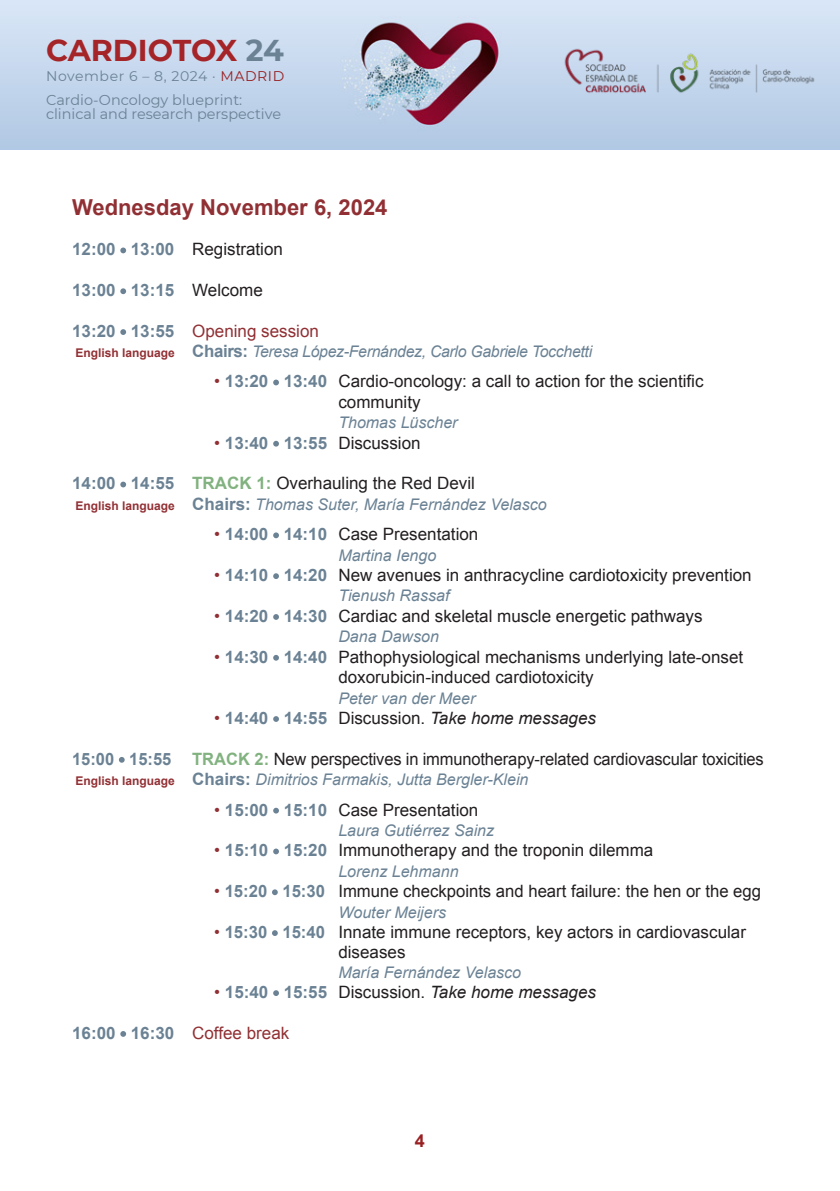
<style>
.page{position:relative;width:840px;height:1191px;background:#fff}
.page>*{position:absolute;margin:0;border:0;box-sizing:border-box;transform-origin:0 0}
.t1{font:700 30px "Montserrat";letter-spacing:-.01em;color:#a52428}
.t2{font:700 22px "Arial";color:#913034}
.t3{font:700 18px "Arial";color:#982022}
.t4{font:17px/20.4px "Arial";color:#231f20}
.t5{font:italic 17px "Arial";color:#231f20}
.t6{font:17px "Arial";color:#913034}
.t7{font:700 17px "Arial";color:#6b8294}
.t8{font:italic 16px "Arial";color:#6b8294}
.t9{font:italic 16px "Arial";letter-spacing:-.02em;color:#6b8294}
.t10{font:14.4px/14.4px "Montserrat";color:#6b8294}
.t11{font:14px "Montserrat";letter-spacing:.04em;color:#6b8294}
.s1{color:#6b8294}
.s2{color:#982022}
.s3{font-weight:700;color:#6b8294}
.s4{font-weight:400;color:#231f20}
.s5{font-weight:700;font-style:normal;font-size:12px;color:#913034}
.s6{font-weight:700;font-style:normal;font-size:17px}
.s7{color:#913034}
.s8{font-weight:400;color:#913034}
.s9{font-weight:700;color:#81b27f}
.s10{font-style:normal;color:#913034}
.s11{font-weight:700;font-style:normal;color:#6b8294}
.s12{font-style:normal}
</style>
<div class="page">
<img style="left:0;top:0;width:839px;height:149px">
<img style="left:562px;top:47px;width:254px;height:47px">
<svg style="left:120px;top:247px;width:6px;height:6px"></svg>
<svg style="left:120px;top:288px;width:6px;height:6px"></svg>
<svg style="left:120px;top:329px;width:6px;height:6px"></svg>
<svg style="left:273px;top:379px;width:6px;height:6px"></svg>
<svg style="left:273px;top:441px;width:6px;height:5px"></svg>
<svg style="left:120px;top:481px;width:6px;height:6px"></svg>
<svg style="left:273px;top:532px;width:6px;height:6px"></svg>
<svg style="left:273px;top:573px;width:6px;height:6px"></svg>
<svg style="left:273px;top:614px;width:6px;height:6px"></svg>
<svg style="left:273px;top:655px;width:6px;height:5px"></svg>
<svg style="left:273px;top:716px;width:6px;height:6px"></svg>
<svg style="left:119px;top:757px;width:6px;height:5px"></svg>
<svg style="left:273px;top:807px;width:6px;height:6px"></svg>
<svg style="left:273px;top:848px;width:6px;height:6px"></svg>
<svg style="left:272px;top:889px;width:5px;height:6px"></svg>
<svg style="left:272px;top:930px;width:5px;height:6px"></svg>
<svg style="left:273px;top:990px;width:6px;height:6px"></svg>
<svg style="left:120px;top:1031px;width:6px;height:5px"></svg>
<h1 class="t1" style="left:46px;top:29px;width:239px">CARDIOTOX <span class="s1">24</span></h1>
<p class="t11" style="left:46px;top:66px;width:239px">November 6 – 8, 2024 · <span class="s2">MADRID</span></p>
<p class="t10" style="left:46px;top:92px;width:236px">Cardio-Oncology blueprint: clinical and research perspective</p>
<p class="t2" style="left:72px;top:192px;width:317px">Wednesday November 6, 2024</p>
<p class="t4" style="left:72px;top:239px;width:212px"><span class="s3">12:00 13:00</span> Registration</p>
<p class="t7" style="left:72px;top:279px;width:192px">13:00 13:15 <span class="s4">Welcome</span></p>
<p class="t6" style="left:72px;top:320px;width:248px"><span class="s3">13:20 13:55</span> Opening session</p>
<p class="t9" style="left:75px;top:341px;width:518px"><span class="s5">English language</span> <span class="s6">Chairs:</span> Teresa López-Fernández, Carlo Gabriele Tocchetti</p>
<p class="t4" style="left:338px;top:371px;width:366px;text-indent:-124px"><span class="s7">•</span> <span class="s3">13:20 13:40</span> Cardio-oncology: a call to action for the scientific community</p>
<p class="t8" style="left:338px;top:412px;width:121px">Thomas Lüscher</p>
<p class="t7" style="left:214px;top:431px;width:208px"><span class="s8">•</span> 13:40 13:55 <span class="s4">Discussion</span></p>
<p class="t4" style="left:72px;top:473px;width:404px"><span class="s3">14:00 14:55</span> <span class="s9">TRACK 1:</span> Overhauling the Red Devil</p>
<p class="t8" style="left:75px;top:494px;width:472px"><span class="s5">English language</span> <span class="s6">Chairs:</span> Thomas Suter, María Fernández Velasco</p>
<p class="t4" style="left:214px;top:524px;width:265px"><span class="s7">•</span> <span class="s3">14:00 14:10</span> Case Presentation</p>
<p class="t8" style="left:338px;top:544px;width:99px">Martina Iengo</p>
<p class="t4" style="left:214px;top:565px;width:538px"><span class="s7">•</span> <span class="s3">14:10 14:20</span> New avenues in anthracycline cardiotoxicity prevention</p>
<p class="t8" style="left:338px;top:585px;width:113px">Tienush Rassaf</p>
<p class="t4" style="left:214px;top:606px;width:489px"><span class="s7">•</span> <span class="s3">14:20 14:30</span> Cardiac and skeletal muscle energetic pathways</p>
<p class="t8" style="left:338px;top:626px;width:102px">Dana Dawson</p>
<p class="t4" style="left:338px;top:646px;width:406px;text-indent:-124px"><span class="s7">•</span> <span class="s3">14:30 14:40</span> Pathophysiological mechanisms underlying late-onset doxorubicin-induced cardiotoxicity</p>
<p class="t8" style="left:338px;top:687px;width:138px">Peter van der Meer</p>
<p class="t5" style="left:214px;top:707px;width:383px"><span class="s10">•</span> <span class="s11">14:40 14:55</span> <span class="s12">Discussion.</span> Take home messages</p>
<p class="t4" style="left:72px;top:748px;width:692px"><span class="s3">15:00 15:55</span> <span class="s9">TRACK 2:</span> New perspectives in immunotherapy-related cardiovascular toxicities</p>
<p class="t8" style="left:75px;top:769px;width:454px"><span class="s5">English language</span> <span class="s6">Chairs:</span> Dimitrios Farmakis, Jutta Bergler-Klein</p>
<p class="t4" style="left:214px;top:799px;width:265px"><span class="s7">•</span> <span class="s3">15:00 15:10</span> Case Presentation</p>
<p class="t8" style="left:338px;top:820px;width:157px">Laura Gutiérrez Sainz</p>
<p class="t4" style="left:214px;top:840px;width:440px"><span class="s7">•</span> <span class="s3">15:10 15:20</span> Immunotherapy and the troponin dilemma</p>
<p class="t8" style="left:338px;top:860px;width:122px">Lorenz Lehmann</p>
<p class="t4" style="left:214px;top:881px;width:548px"><span class="s7">•</span> <span class="s3">15:20 15:30</span> Immune checkpoints and heart failure: the hen or the egg</p>
<p class="t8" style="left:338px;top:901px;width:109px">Wouter Meijers</p>
<p class="t4" style="left:338px;top:922px;width:409px;text-indent:-124px"><span class="s7">•</span> <span class="s3">15:30 15:40</span> Innate immune receptors, key actors in cardiovascular diseases</p>
<p class="t8" style="left:338px;top:961px;width:184px">María Fernández Velasco</p>
<p class="t5" style="left:214px;top:981px;width:383px"><span class="s10">•</span> <span class="s11">15:40 15:55</span> <span class="s12">Discussion.</span> Take home messages</p>
<p class="t6" style="left:72px;top:1021px;width:219px"><span class="s3">16:00 16:30</span> Coffee break</p>
<p class="t3" style="left:415px;top:1129px;width:12px">4</p>
</div>
